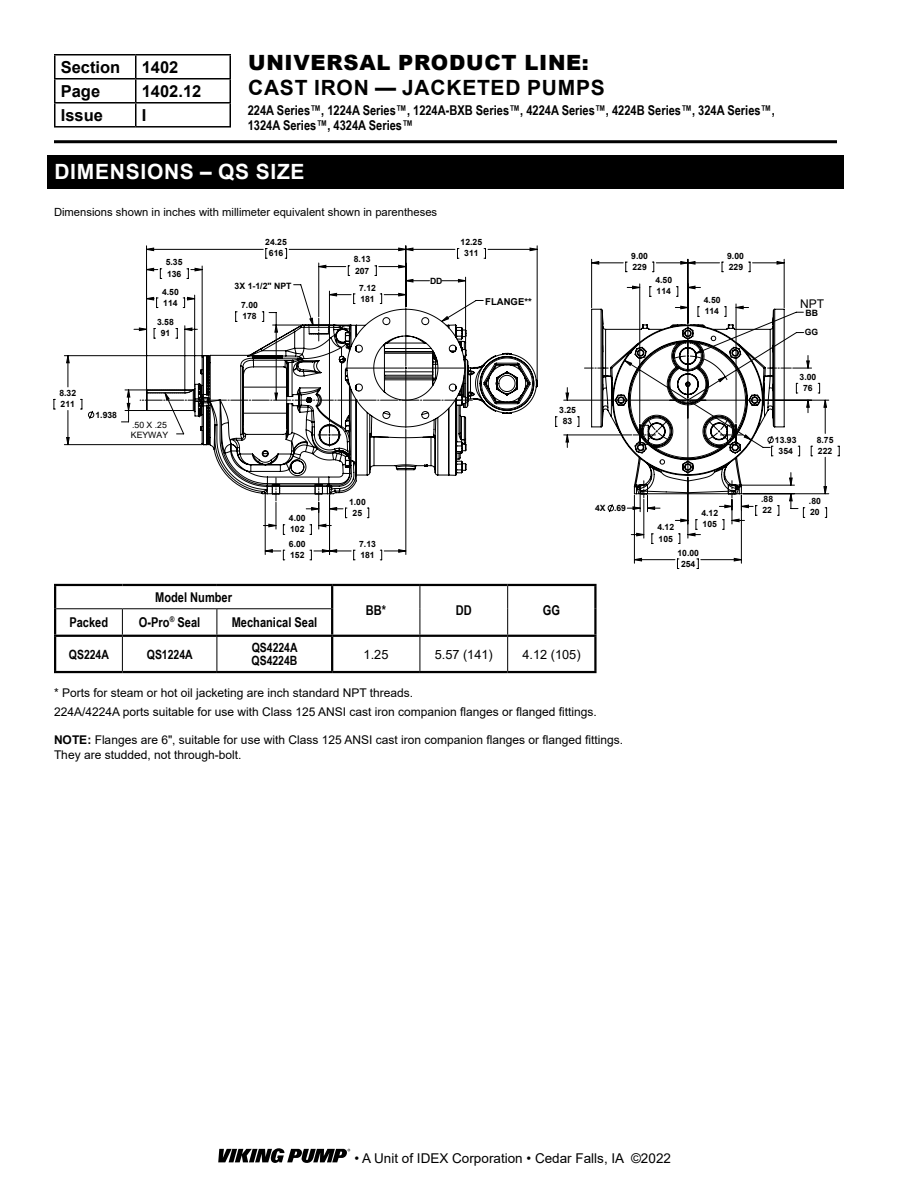
<style>
.page{position:relative;width:918px;height:1188px;background:#fff}
.page>*{position:absolute;margin:0;border:0;box-sizing:border-box;transform-origin:0 0}
.t1{font:700 21px "Arial";letter-spacing:.035em;color:#000}
.t2{font:900 21px "Arial";letter-spacing:.035em;color:#000}
.t3{font:700 21px "Arial";letter-spacing:.035em;color:#fff}
.t4{font:700 16.5px "Arial";color:#000}
.t5{font:700 13.5px/15px "Arial Narrow";color:#000}
.t6{font:13.5px "Arial";color:#000}
.t7{font:700 12.75px/13.5px "Arial Narrow";color:#000}
.t8{font:12.75px "Arial";color:#000}
.t9{font:12px/19.4px "Arial";color:#000}
.t10{font:11.25px "Arial";color:#000}
.t11{font:700 9.45px "Arial";color:#000}
.t12{font:8.7px/9.9px "Arial";color:#000}
.t13{font:700 8.7px "Arial";color:#000}
.t14{font:700 8.55px/11.1px "Arial";color:#000}
.s1{font-weight:700}
</style>
<div class="page">
<svg style="left:838px;top:446px;width:2px;height:11px"></svg>
<svg style="left:67px;top:327px;width:760px;height:234px"></svg>
<svg style="left:140px;top:248px;width:665px;height:296px"></svg>
<div style="left:47px;top:155px;width:797px;height:33px;background:#000"></div>
<svg style="left:420px;top:586px;width:1px;height:49px"></svg>
<svg style="left:507px;top:586px;width:1px;height:49px"></svg>
<hr style="left:56px;top:608px;width:66px;height:1px;background:#000">
<hr style="left:122px;top:608px;width:95px;height:1px;background:#000">
<svg style="left:122px;top:609px;width:1px;height:26px"></svg>
<hr style="left:217px;top:608px;width:114px;height:1px;background:#000">
<svg style="left:217px;top:609px;width:1px;height:26px"></svg>
<hr style="left:122px;top:637px;width:1px;height:34px;background:#000">
<hr style="left:217px;top:637px;width:1px;height:34px;background:#000">
<hr style="left:420px;top:637px;width:1px;height:34px;background:#000">
<hr style="left:507px;top:637px;width:1px;height:34px;background:#000">
<hr style="left:331px;top:586px;width:2px;height:23px;background:#000">
<hr style="left:331px;top:609px;width:2px;height:26px;background:#000">
<hr style="left:331px;top:637px;width:2px;height:34px;background:#000">
<hr style="left:54px;top:584px;width:68px;height:2px;background:#000">
<hr style="left:54px;top:586px;width:2px;height:23px;background:#000">
<hr style="left:122px;top:584px;width:95px;height:2px;background:#000">
<hr style="left:217px;top:584px;width:115px;height:2px;background:#000">
<hr style="left:332px;top:584px;width:88px;height:2px;background:#000">
<hr style="left:420px;top:584px;width:88px;height:2px;background:#000">
<hr style="left:508px;top:584px;width:89px;height:2px;background:#000">
<hr style="left:594px;top:586px;width:3px;height:23px;background:#000">
<hr style="left:594px;top:609px;width:3px;height:26px;background:#000">
<hr style="left:54px;top:609px;width:2px;height:26px;background:#000">
<hr style="left:54px;top:635px;width:68px;height:2px;background:#000">
<hr style="left:54px;top:637px;width:2px;height:34px;background:#000">
<hr style="left:122px;top:635px;width:95px;height:2px;background:#000">
<hr style="left:217px;top:635px;width:115px;height:2px;background:#000">
<hr style="left:332px;top:635px;width:88px;height:2px;background:#000">
<hr style="left:420px;top:635px;width:88px;height:2px;background:#000">
<hr style="left:508px;top:635px;width:89px;height:2px;background:#000">
<hr style="left:594px;top:637px;width:3px;height:34px;background:#000">
<hr style="left:54px;top:671px;width:68px;height:2px;background:#000">
<hr style="left:122px;top:671px;width:95px;height:2px;background:#000">
<hr style="left:217px;top:671px;width:115px;height:2px;background:#000">
<hr style="left:332px;top:671px;width:88px;height:2px;background:#000">
<hr style="left:420px;top:671px;width:88px;height:2px;background:#000">
<hr style="left:508px;top:671px;width:89px;height:2px;background:#000">
<hr style="left:54px;top:54px;width:82px;height:2px;background:#000">
<hr style="left:54px;top:56px;width:2px;height:22px;background:#000">
<hr style="left:136px;top:54px;width:95px;height:2px;background:#000">
<hr style="left:54px;top:78px;width:82px;height:2px;background:#000">
<hr style="left:54px;top:80px;width:2px;height:22px;background:#000">
<hr style="left:54px;top:102px;width:82px;height:2px;background:#000">
<hr style="left:54px;top:104px;width:2px;height:22px;background:#000">
<svg style="left:55px;top:55px;width:176px;height:71px"></svg>
<hr style="left:54px;top:126px;width:82px;height:2px;background:#000">
<hr style="left:136px;top:126px;width:95px;height:2px;background:#000">
<hr style="left:54px;top:140px;width:783px;height:3px;background:#000">
<svg style="left:218px;top:1148px;width:132px;height:15px"></svg>
<h2 class="t4" style="left:61px;top:55px;width:61px">Section</h2>
<h2 class="t4" style="left:142px;top:55px;width:38px">1402</h2>
<h2 class="t4" style="left:61px;top:79px;width:41px">Page</h2>
<h2 class="t4" style="left:142px;top:79px;width:61px">1402.12</h2>
<h2 class="t4" style="left:61px;top:103px;width:44px">Issue</h2>
<h2 class="t4" style="left:142px;top:103px;width:6px">I</h2>
<h1 class="t2" style="left:248px;top:47px;width:342px">UNIVERSAL PRODUCT LINE:</h1>
<h1 class="t1" style="left:248px;top:73px;width:358px">CAST IRON — JACKETED PUMPS</h1>
<p class="t5" style="left:248px;top:102px;width:528px">224A Series™, 1224A Series™, 1224A-BXB Series™, 4224A Series™, 4224B Series™, 324A Series™,<br>1324A Series™, 4324A Series™</p>
<h1 class="t3" style="left:54px;top:157px;width:252px">DIMENSIONS – QS SIZE</h1>
<p class="t10" style="left:54px;top:204px;width:385px">Dimensions shown in inches with millimeter equivalent shown in parentheses</p>
<p class="t14" style="left:166px;top:257px;width:18px">5.35<br>136</p>
<p class="t14" style="left:162px;top:286px;width:18px">4.50<br>114</p>
<p class="t14" style="left:157px;top:317px;width:18px;text-align:center">3.58<br>91</p>
<p class="t14" style="left:265px;top:237px;width:23px;text-align:center">24.25<br>616</p>
<p class="t13" style="left:235px;top:279px;width:58px">3X 1-1/2" NPT</p>
<p class="t14" style="left:241px;top:300px;width:18px">7.00<br>178</p>
<p class="t14" style="left:354px;top:254px;width:18px">8.13<br>207</p>
<p class="t14" style="left:359px;top:282px;width:18px">7.12<br>181</p>
<p class="t14" style="left:430px;top:275px;width:14px">DD</p>
<p class="t14" style="left:461px;top:237px;width:23px;text-align:center">12.25<br>311</p>
<p class="t11" style="left:485px;top:295px;width:48px">FLANGE**</p>
<p class="t14" style="left:59px;top:388px;width:18px">8.32<br>211</p>
<p class="t14" style="left:95px;top:409px;width:23px">1.938</p>
<p class="t12" style="left:131px;top:420px;width:39px">.50 X .25<br>KEYWAY</p>
<p class="t14" style="left:559px;top:405px;width:18px;text-align:center">3.25<br>83</p>
<p class="t14" style="left:631px;top:250px;width:18px">9.00<br>229</p>
<p class="t14" style="left:727px;top:250px;width:18px">9.00<br>229</p>
<p class="t14" style="left:655px;top:275px;width:18px">4.50<br>114</p>
<p class="t14" style="left:704px;top:295px;width:18px">4.50<br>114</p>
<p class="t9" style="left:800px;top:294px;width:25px">NPT</p>
<p class="t13" style="left:806px;top:307px;width:14px">BB</p>
<p class="t14" style="left:805px;top:327px;width:15px">GG</p>
<p class="t14" style="left:800px;top:372px;width:18px;text-align:center">3.00<br>76</p>
<p class="t14" style="left:775px;top:434px;width:23px;text-align:center">13.93<br>354</p>
<p class="t14" style="left:817px;top:434px;width:18px">8.75<br>222</p>
<p class="t5" style="left:155px;top:589px;width:78px">Model Number</p>
<p class="t14" style="left:349px;top:496px;width:18px;text-align:center">1.00<br>25</p>
<p class="t14" style="left:289px;top:513px;width:18px">4.00<br>102</p>
<p class="t14" style="left:289px;top:538px;width:18px">6.00<br>152</p>
<p class="t14" style="left:359px;top:538px;width:18px">7.13<br>181</p>
<p class="t5" style="left:366px;top:602px;width:22px">BB*</p>
<p class="t5" style="left:456px;top:602px;width:17px">DD</p>
<p class="t5" style="left:543px;top:602px;width:19px">GG</p>
<p class="t5" style="left:69px;top:614px;width:40px">Packed</p>
<p class="t5" style="left:139px;top:614px;width:63px">O-Pro<sup>®</sup> Seal</p>
<p class="t5" style="left:232px;top:614px;width:87px">Mechanical Seal</p>
<p class="t7" style="left:69px;top:647px;width:42px">QS224A</p>
<p class="t7" style="left:147px;top:647px;width:47px">QS1224A</p>
<p class="t7" style="left:252px;top:640px;width:48px">QS4224A<br>QS4224B</p>
<p class="t8" style="left:364px;top:645px;width:26px">1.25</p>
<p class="t8" style="left:435px;top:645px;width:60px">5.57 (141)</p>
<p class="t8" style="left:522px;top:645px;width:60px">4.12 (105)</p>
<p class="t14" style="left:595px;top:503px;width:32px">4X .69</p>
<p class="t14" style="left:761px;top:494px;width:13px">.88<br>22</p>
<p class="t14" style="left:701px;top:508px;width:18px">4.12<br>105</p>
<p class="t14" style="left:657px;top:522px;width:18px">4.12<br>105</p>
<p class="t14" style="left:677px;top:547px;width:23px;text-align:center">10.00<br>254</p>
<p class="t14" style="left:809px;top:496px;width:13px">.80<br>20</p>
<p class="t9" style="left:54px;top:683px;width:544px">* Ports for steam or hot oil jacketing are inch standard NPT threads.<br>224A/4224A ports suitable for use with Class 125 ANSI cast iron companion flanges or flanged fittings.</p>
<p class="t9" style="left:54px;top:732px;width:571px;line-height:15px"><span class="s1">NOTE:</span> Flanges are 6", suitable for use with Class 125 ANSI cast iron companion flanges or flanged fittings.<br>They are studded, not through-bolt.</p>
<p class="t6" style="left:354px;top:1149px;width:318px">• A Unit of IDEX Corporation • Cedar Falls, IA ©2022</p>
</div>
